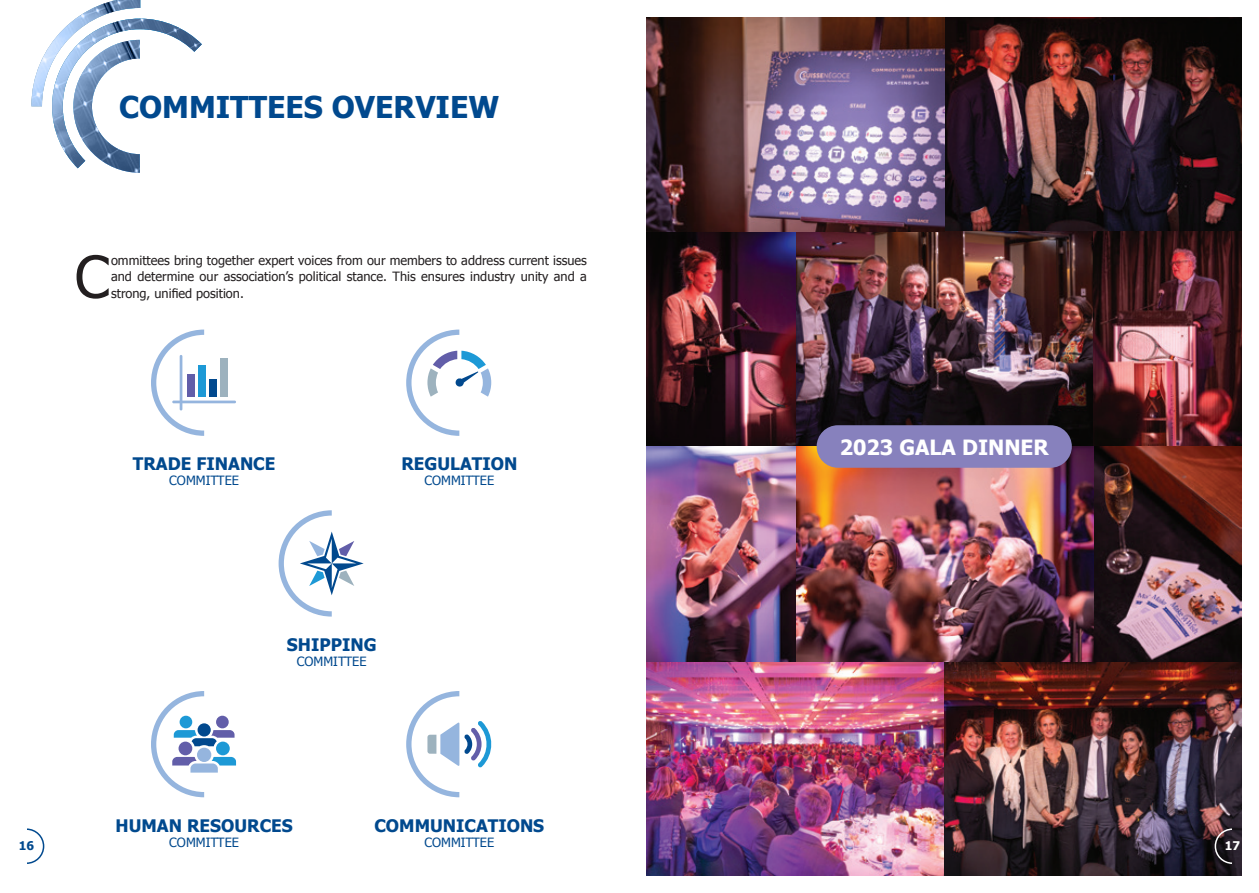
<style>
.page{position:relative;width:1259px;height:893px;background:#fff}
.page>*{position:absolute;margin:0;border:0;box-sizing:border-box;transform-origin:0 0}
.t1{font:58.2px "Tahoma";color:#231f20}
.t2{font:700 30px "Tahoma";color:#01498e}
.t3{font:700 21px "Tahoma";color:#fff}
.t4{font:700 17.25px "Tahoma";color:#01498e}
.t5{font:12.75px/16.5px "Tahoma";color:#231f20;text-align:justify}
.t6{font:12.75px "Tahoma";color:#01498e}
.t7{font:700 12px "Tahoma";color:#01498e}
.t8{font:700 12px "Tahoma";color:#fff}
</style>
<div class="page">
<div style="left:9px;top:828px;width:35px;height:36px;border:2px solid #01498e;border-radius:50%"></div>
<div style="left:1px;top:825px;width:26px;height:42px;background:#fff"></div>
<img style="left:646px;top:17px;width:596px;height:859px">
<div style="left:1214px;top:828px;width:36px;height:36px;border:2px solid #fff;border-radius:50%"></div>
<div style="left:1232px;top:825px;width:26px;height:42px;background:#fff"></div>
<img style="left:1232px;top:825px;width:10px;height:42px">
<div style="left:816px;top:425px;width:255px;height:43px;background:#8781bd;border-radius:21px"></div>
<svg style="left:279px;top:510px;width:85px;height:107px"></svg>
<svg style="left:151px;top:691px;width:85px;height:106px"></svg>
<svg style="left:406px;top:691px;width:86px;height:106px"></svg>
<svg style="left:151px;top:330px;width:85px;height:106px"></svg>
<div style="left:187px;top:375px;width:8px;height:22px;background:#625ea9"></div>
<div style="left:209px;top:379px;width:8px;height:18px;background:#01498e"></div>
<div style="left:198px;top:366px;width:8px;height:31px;background:#1d99d6"></div>
<div style="left:220px;top:358px;width:8px;height:39px;background:#9db2be"></div>
<svg style="left:406px;top:330px;width:85px;height:106px"></svg>
<svg style="left:31px;top:0;width:171px;height:173px"></svg>
<h2 class="t2" style="left:119px;top:86px;width:382px">COMMITTEES OVERVIEW</h2>
<h1 class="t1" style="left:75px;top:238px;width:36px">C</h1>
<p class="t5" style="left:111px;top:251px;width:477px">ommittees bring together expert voices from our members to address current issues and determine our association’s political stance. This ensures industry unity and a strong, unified position.</p>
<p class="t7" style="left:19px;top:838px;width:17px">16</p>
<h3 class="t4" style="left:133px;top:452px;width:144px">TRADE FINANCE</h3>
<p class="t6" style="left:169px;top:472px;width:71px">COMMITTEE</p>
<h3 class="t4" style="left:401px;top:452px;width:117px">REGULATION</h3>
<p class="t6" style="left:424px;top:472px;width:71px">COMMITTEE</p>
<h3 class="t4" style="left:287px;top:633px;width:91px">SHIPPING</h3>
<p class="t6" style="left:297px;top:653px;width:71px">COMMITTEE</p>
<h3 class="t4" style="left:116px;top:813px;width:179px">HUMAN RESOURCES</h3>
<p class="t6" style="left:169px;top:834px;width:71px">COMMITTEE</p>
<h3 class="t4" style="left:374px;top:813px;width:171px">COMMUNICATIONS</h3>
<p class="t6" style="left:424px;top:834px;width:71px">COMMITTEE</p>
<h3 class="t3" style="left:840px;top:432px;width:210px">2023 GALA DINNER</h3>
<p class="t8" style="left:1225px;top:838px;width:17px">17</p>
</div>
